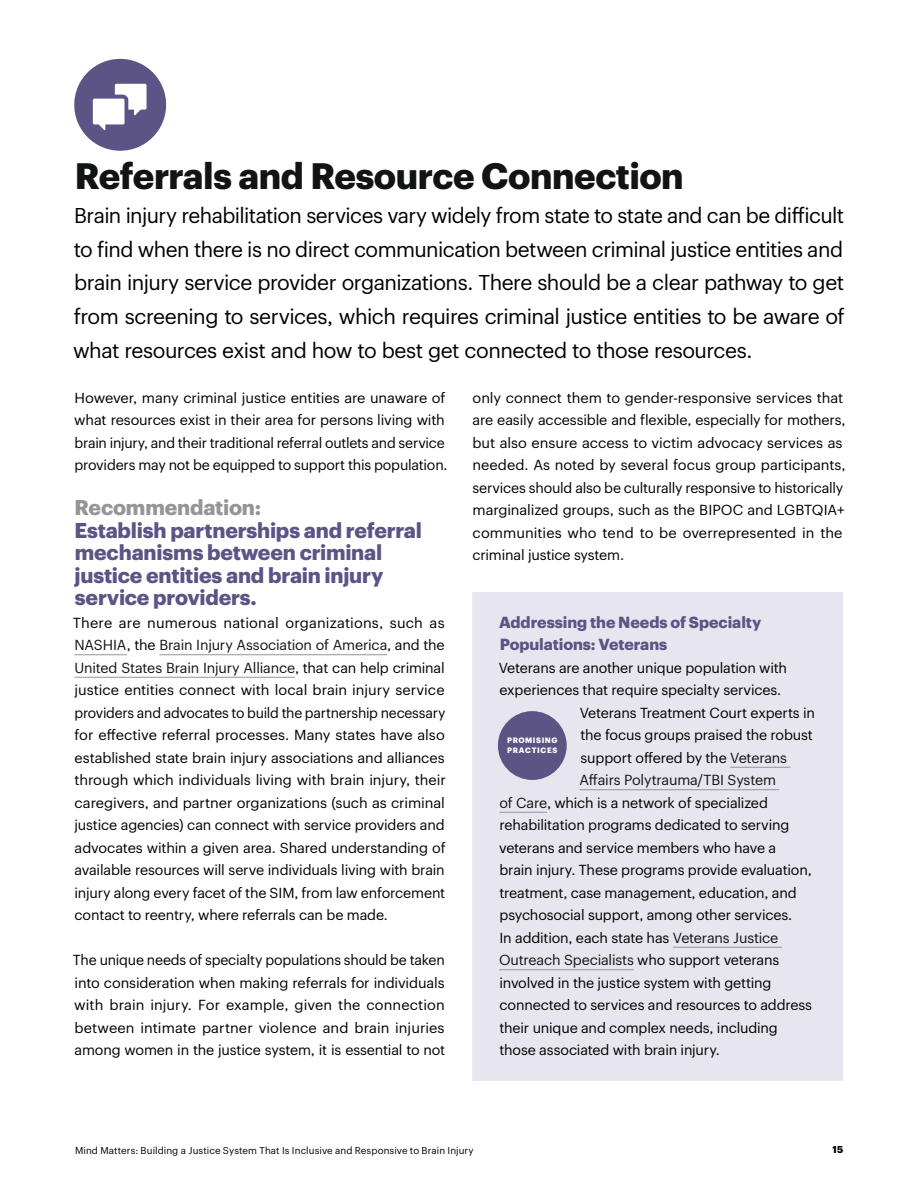
<style>
.page{position:relative;width:918px;height:1188px;background:#fff}
.page>*{position:absolute;margin:0;border:0;box-sizing:border-box;transform-origin:0 0}
.H3_Graphik_Bold{font:700 36px "Graphik Alt";letter-spacing:-.015em;color:#121314}
.P1_Dek{font:21px/33.8px "Graphik Alt";letter-spacing:-.02em;color:#000;text-align:justify}
.H4_Graphik_Bold{font:700 21px/22.5px "Graphik Alt";letter-spacing:-.01em;color:#5c5485}
.H4_Graphik_Bold-2{font:700 21px "Graphik Alt";letter-spacing:-.01em;color:#939598}
.H4_Graphik_Bold_Callout{font:700 15.75px/22.5px "Graphik Alt";letter-spacing:-.005em;color:#5c5485}
.P1_Graphik_Text_No_Indent{font:14.25px/22.5px "Graphik Alt";letter-spacing:-.01em;color:#000}
.P1_Graphik_Text_No_Indent-2{font:14.25px "Graphik Alt";letter-spacing:-.01em;color:#121314}
.t1{font:9.75px "Graphik Alt";letter-spacing:.01em;color:#000}
.t2{font:700 9.75px "Graphik Alt";color:#000}
.P1_Dek_Graphik{font:700 7.65px "Graphik Alt";letter-spacing:.07em;color:#fff}
.P1_Dek_Graphik-2{font:700 7.65px "Graphik Alt";letter-spacing:.095em;color:#fff}
.s1{color:#121314}
.s2{color:#000}
</style>
<div class="page">
<svg style="left:74px;top:59px;width:92px;height:92px"></svg>
<hr style="left:74px;top:654px;width:53px;height:1px;background:#90959a">
<hr style="left:159px;top:654px;width:228px;height:1px;background:#90959a">
<hr style="left:74px;top:677px;width:221px;height:1px;background:#90959a">
<div style="left:472px;top:592px;width:371px;height:489px;background:#e7e6ef"></div>
<hr style="left:730px;top:767px;width:61px;height:1px;background:#90959a">
<hr style="left:580px;top:789px;width:199px;height:1px;background:#90959a">
<hr style="left:500px;top:812px;width:47px;height:1px;background:#90959a">
<hr style="left:673px;top:947px;width:109px;height:1px;background:#90959a">
<hr style="left:499px;top:969px;width:135px;height:1px;background:#90959a">
<div style="left:498px;top:711px;width:69px;height:69px;background:#5c5485;border-radius:50%"></div>
<p class="H3_Graphik_Bold" style="left:75px;top:148px;width:611px">Referrals and Resource Connection</p>
<p class="P1_Dek" style="left:73px;top:197px;width:773px">Brain injury rehabilitation services vary widely from state to state and can be difficult to find when there is no direct communication between criminal justice entities and brain injury service provider organizations. There should be a clear pathway to get from screening to services, which requires criminal justice entities to be aware of what resources exist and how to best get connected to those resources.</p>
<p class="P1_Graphik_Text_No_Indent" style="left:74px;top:385px;width:375px">However, many criminal justice entities are unaware of what resources exist in their area for persons living with brain injury, and their traditional referral outlets and service providers may not be equipped to support this population.</p>
<p class="H4_Graphik_Bold-2" style="left:74px;top:491px;width:188px">Recommendation:</p>
<p class="H4_Graphik_Bold" style="left:74px;top:517px;width:349px">Establish partnerships and referral mechanisms between criminal justice entities and brain injury service providers.</p>
<p class="P1_Graphik_Text_No_Indent" style="left:73px;top:610px;width:375px;text-align:justify">There are numerous national organizations, such as <span class="s1">NASHIA</span>, the <span class="s1">Brain Injury Association of America</span>, and the <span class="s1">United States Brain Injury Alliance</span>, that can help criminal justice entities connect with local brain injury service providers and advocates to build the partnership necessary for effective referral processes. Many states have also established state brain injury associations and alliances through which individuals living with brain injury, their caregivers, and partner organizations (such as criminal justice agencies) can connect with service providers and advocates within a given area. Shared understanding of available resources will serve individuals living with brain injury along every facet of the SIM, from law enforcement contact to reentry, where referrals can be made.</p>
<p class="P1_Graphik_Text_No_Indent" style="left:73px;top:948px;width:374px;text-align:justify">The unique needs of specialty populations should be taken into consideration when making referrals for individuals with brain injury. For example, given the connection between intimate partner violence and brain injuries among women in the justice system, it is essential to not</p>
<p class="P1_Graphik_Text_No_Indent" style="left:473px;top:385px;width:375px">only connect them to gender-responsive services that are easily accessible and flexible, especially for mothers, but also ensure access to victim advocacy services as needed. As noted by several focus group participants, services should also be culturally responsive to historically marginalized groups, such as the BIPOC and LGBTQIA+ communities who tend to be overrepresented in the criminal justice system.</p>
<p class="H4_Graphik_Bold_Callout" style="left:499px;top:609px;width:264px">Addressing the Needs of Specialty<br>Populations: Veterans</p>
<p class="P1_Graphik_Text_No_Indent" style="left:499px;top:655px;width:290px">Veterans are another unique population with</p>
<p class="P1_Graphik_Text_No_Indent" style="left:500px;top:678px;width:283px">experiences that require specialty services.</p>
<p class="P1_Graphik_Text_No_Indent" style="left:580px;top:700px;width:237px">Veterans Treatment Court experts in</p>
<p class="P1_Graphik_Text_No_Indent" style="left:580px;top:723px;width:234px">the focus groups praised the robust</p>
<p class="P1_Graphik_Text_No_Indent" style="left:581px;top:745px;width:208px">support offered by the <span class="s1">Veterans</span></p>
<p class="P1_Graphik_Text_No_Indent-2" style="left:580px;top:769px;width:198px">Affairs Polytrauma/TBI System</p>
<p class="P1_Graphik_Text_No_Indent" style="left:500px;top:790px;width:270px"><span class="s1">of Care</span>, which is a network of specialized</p>
<p class="P1_Graphik_Text_No_Indent" style="left:500px;top:813px;width:291px">rehabilitation programs dedicated to serving</p>
<p class="P1_Graphik_Text_No_Indent" style="left:499px;top:835px;width:279px">veterans and service members who have a</p>
<p class="P1_Graphik_Text_No_Indent" style="left:500px;top:858px;width:314px">brain injury. These programs provide evaluation,</p>
<p class="P1_Graphik_Text_No_Indent" style="left:499px;top:880px;width:299px">treatment, case management, education, and</p>
<p class="P1_Graphik_Text_No_Indent" style="left:500px;top:903px;width:294px">psychosocial support, among other services.</p>
<p class="P1_Graphik_Text_No_Indent" style="left:500px;top:925px;width:280px">In addition, each state has <span class="s1">Veterans Justice</span></p>
<p class="P1_Graphik_Text_No_Indent-2" style="left:499px;top:949px;width:282px">Outreach Specialists <span class="s2">who support veterans</span></p>
<p class="P1_Graphik_Text_No_Indent" style="left:500px;top:970px;width:273px">involved in the justice system with getting</p>
<p class="P1_Graphik_Text_No_Indent" style="left:500px;top:993px;width:314px">connected to services and resources to address</p>
<p class="P1_Graphik_Text_No_Indent" style="left:499px;top:1015px;width:280px">their unique and complex needs, including</p>
<p class="P1_Graphik_Text_No_Indent" style="left:499px;top:1038px;width:222px">those associated with brain injury.</p>
<p class="P1_Dek_Graphik" style="left:507px;top:734px;width:52px">PROMISING</p>
<p class="P1_Dek_Graphik-2" style="left:507px;top:745px;width:52px">PRACTICES</p>
<p class="t1" style="left:75px;top:1143px;width:400px">Mind Matters: Building a Justice System That Is Inclusive and Responsive to Brain Injury</p>
<p class="t2" style="left:833px;top:1142px;width:12px">15</p>
</div>
